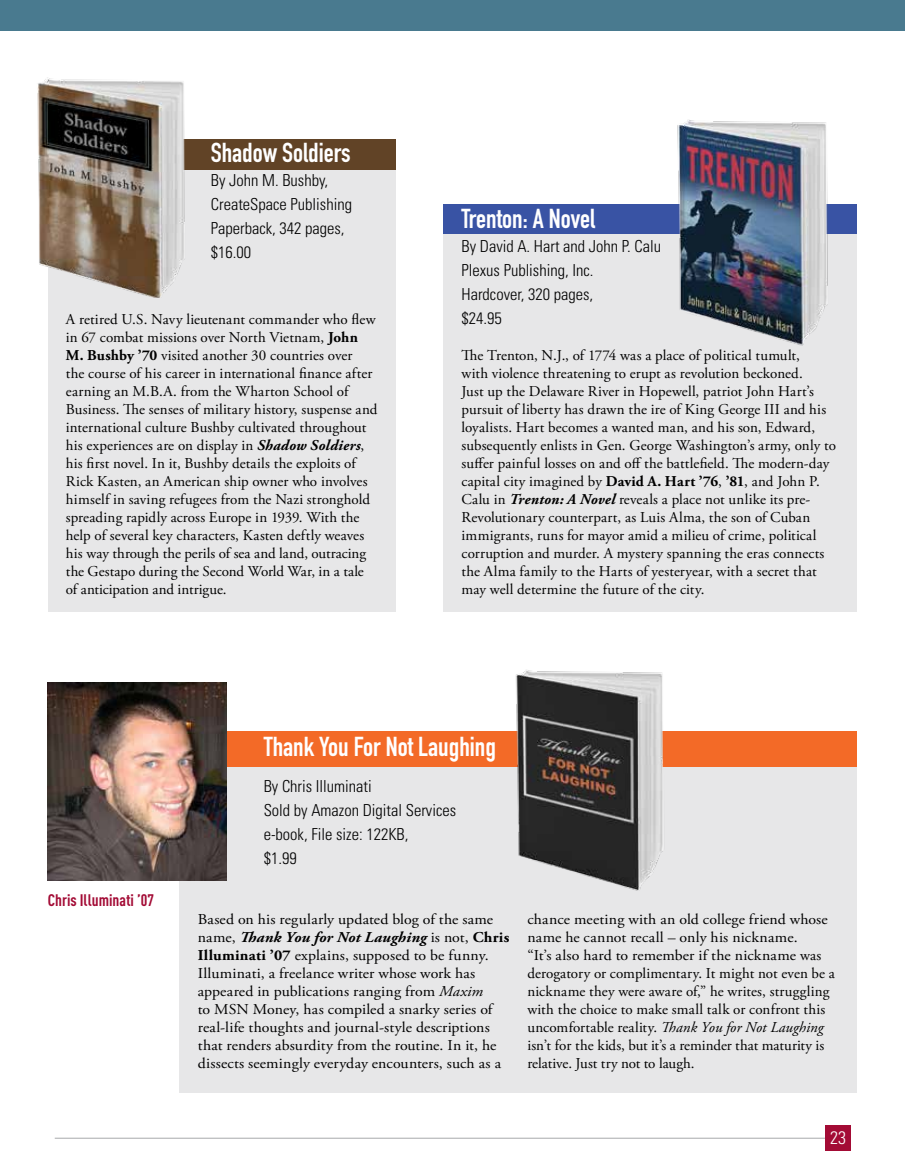
<style>
.page{position:relative;width:905px;height:1175px;background:#fff}
.page>*{position:absolute;margin:0;border:0;box-sizing:border-box;transform-origin:0 0}
.t1{font:27px "DIN Engschrift Alternate";color:#fff}
.t2{font:300 condensed 18px "Univers";color:#fff}
.t3{font:300 condensed 16.5px/24px "Univers";color:#000}
.t4{font:700 16.5px "DIN Cond";color:#a30b35}
.t5{font:15px/18px "Adobe Garamond Pro";letter-spacing:.01em;color:#000}
.t6{font:15px/18px "Adobe Garamond Pro";letter-spacing:.01em;color:#000;scale:1.06 1}
.s1{font-weight:700}
.s2{font-weight:700;font-style:italic}
.s3{font-style:italic}
</style>
<div class="page">
<hr style="left:55px;top:1137px;width:780px;height:1px;background:#a7a9ac">
<div style="left:825px;top:1125px;width:25px;height:26px;background:#a30b35"></div>
<div style="left:48px;top:139px;width:347px;height:473px;background:#e7e7e8"></div>
<div style="left:180px;top:736px;width:677px;height:357px;background:#e7e7e8"></div>
<div style="left:443px;top:233px;width:414px;height:379px;background:#e7e7e8"></div>
<div style="left:0;top:0;width:904px;height:30px;background:#497a8f"></div>
<div style="left:443px;top:205px;width:414px;height:29px;background:#3953a4"></div>
<img style="left:671px;top:119px;width:176px;height:227px">
<div style="left:48px;top:139px;width:347px;height:31px;background:#614326"></div>
<img style="left:37px;top:77px;width:148px;height:221px">
<div style="left:180px;top:731px;width:677px;height:35px;background:#f36a27"></div>
<img style="left:513px;top:670px;width:160px;height:221px">
<img style="left:48px;top:682px;width:179px;height:198px">
<h1 class="t1" style="left:211px;top:137px;width:141px">Shadow Soldiers</h1>
<p class="t3" style="left:211px;top:168px;width:143px">By John M. Bushby,<br>CreateSpace Publishing<br>Paperback, 342 pages, $16.00</p>
<p class="t5" style="left:66px;top:311px;width:313px">A retired U.S. Navy lieutenant commander who flew in 67 combat missions over North Vietnam, <span class="s1">John M. Bushby ’70</span> visited another 30 countries over<br>the course of his career in international finance after earning an M.B.A. from the Wharton School of Business. The senses of military history, suspense and international culture Bushby cultivated throughout his experiences are on display in <span class="s2">Shadow Soldiers</span>, his first novel. In it, Bushby details the exploits of Rick Kasten, an American ship owner who involves himself in saving refugees from the Nazi stronghold spreading rapidly across Europe in 1939. With the help of several key characters, Kasten deftly weaves his way through the perils of sea and land, outracing the Gestapo during the Second World War, in a tale of anticipation and intrigue.</p>
<h1 class="t1" style="left:461px;top:203px;width:135px">Trenton: A Novel</h1>
<p class="t3" style="left:461px;top:234px;width:201px">By David A. Hart and John P. Calu<br>Plexus Publishing, Inc.<br>Hardcover, 320 pages,<br>$24.95</p>
<p class="t5" style="left:461px;top:347px;width:376px">The Trenton, N.J., of 1774 was a place of political tumult,<br>with violence threatening to erupt as revolution beckoned.<br>Just up the Delaware River in Hopewell, patriot John Hart’s pursuit of liberty has drawn the ire of King George III and his loyalists. Hart becomes a wanted man, and his son, Edward, subsequently enlists in Gen. George Washington’s army, only to suffer painful losses on and off the battlefield. The modern-day capital city imagined by <span class="s1">David A. Hart ’76</span>, <span class="s1">’81</span>, and John P.<br>Calu in <span class="s2">Trenton: A Novel</span> reveals a place not unlike its pre-Revolutionary counterpart, as Luis Alma, the son of Cuban immigrants, runs for mayor amid a milieu of crime, political corruption and murder. A mystery spanning the eras connects the Alma family to the Harts of yesteryear, with a secret that may well determine the future of the city.</p>
<h1 class="t1" style="left:264px;top:731px;width:234px">Thank You For Not Laughing</h1>
<p class="t4" style="left:48px;top:890px;width:108px">Chris Illuminati ’07</p>
<p class="t3" style="left:264px;top:774px;width:194px">By Chris Illuminati<br>Sold by Amazon Digital Services e-book, File size: 122KB,<br>$1.99</p>
<p class="t6" style="left:198px;top:911px;width:295px">Based on his regularly updated blog of the same name, <span class="s2">Thank You for Not Laughing</span> is not, <span class="s1">Chris Illuminati ’07</span> explains, supposed to be funny.<br>Illuminati, a freelance writer whose work has appeared in publications ranging from <span class="s3">Maxim<br></span>to MSN Money, has compiled a snarky series of real-life thoughts and journal-style descriptions that renders absurdity from the routine. In it, he dissects seemingly everyday encounters, such as a</p>
<p class="t6" style="left:527px;top:911px;width:292px">chance meeting with an old college friend whose name he cannot recall – only his nickname.<br>“It’s also hard to remember if the nickname was derogatory or complimentary. It might not even be a nickname they were aware of,” he writes, struggling with the choice to make small talk or confront this uncomfortable reality. <span class="s3">Thank You for Not Laughing </span>isn’t for the kids, but it’s a reminder that maturity is relative. Just try not to laugh.</p>
<p class="t2" style="left:830px;top:1126px;width:18px">23</p>
</div>
